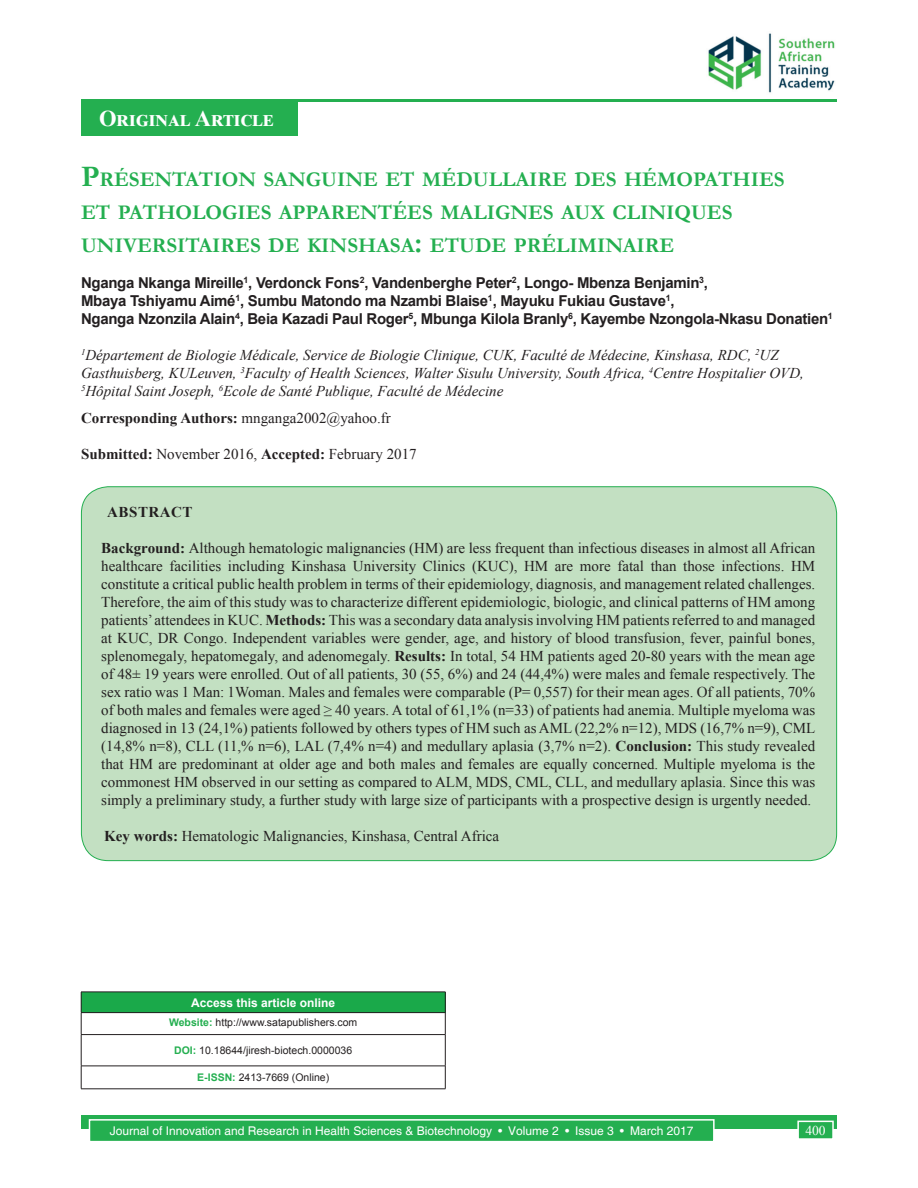
<style>
.page{position:relative;width:918px;height:1188px;background:#fff}
.page>*{position:absolute;margin:0;border:0;box-sizing:border-box;transform-origin:0 0}
.AH{font:700 22.5px "Times New Roman";color:#fff}
.AT{font:700 21px/33px "Garamond";color:#24af50}
.ABS{font:15px/18px "Times New Roman";color:#231f20;text-align:justify}
.AFF{font:italic 15px/18px "Times New Roman";color:#231f20}
.AU{font:700 15px/18px "Helvetica";letter-spacing:-.02em;color:#231f20}
.KWD{font:15px "Times New Roman";color:#231f20}
.HIS{font:15px "Times New Roman";color:#231f20}
.ADD{font:700 15px "Times New Roman";color:#231f20}
.ABSH{font:700 15px "Times New Roman";letter-spacing:.035em;color:#231f20}
.Folio{font:13.5px "Times New Roman";color:#fff}
.t1{font:12px "Helvetica";color:#fff}
.AAO{font:700 12px "Arial";color:#fff}
.WEBSITE{font:10.5px "Arial";color:#231f20}
.s1{font-size:30px}
.s2{font-weight:400}
.s3{font-weight:700}
.s4{font-weight:700;color:#24af50}
</style>
<div class="page">
<div style="left:81px;top:1116px;width:756px;height:13px;background:#24af50"></div>
<div style="left:90px;top:1120px;width:624px;height:22px;background:#24af50"></div>
<div style="left:89px;top:1119px;width:626px;height:23px;border:2px solid #fff"></div>
<div style="left:798px;top:1121px;width:35px;height:18px;background:#24af50"></div>
<div style="left:797px;top:1121px;width:37px;height:19px;border:2px solid #fff"></div>
<div style="left:81px;top:487px;width:756px;height:374px;background:#c3e0c2;border-radius:27px"></div>
<div style="left:81px;top:102px;width:216px;height:33px;background:#24af50"></div>
<hr style="left:81px;top:99px;width:756px;height:3px;background:#24af50">
<img style="left:708px;top:33px;width:127px;height:60px">
<div style="left:81px;top:992px;width:364px;height:21px;background:#1aa94a"></div>
<hr style="left:81px;top:992px;width:364px;height:1px;background:#231f20">
<hr style="left:81px;top:1012px;width:364px;height:1px;background:#231f20">
<svg style="left:81px;top:992px;width:1px;height:42px"></svg>
<hr style="left:81px;top:1035px;width:1px;height:31px;background:#231f20">
<hr style="left:81px;top:1066px;width:364px;height:1px;background:#231f20">
<svg style="left:81px;top:1066px;width:1px;height:23px"></svg>
<hr style="left:81px;top:1089px;width:364px;height:1px;background:#231f20">
<hr style="left:445px;top:1035px;width:1px;height:31px;background:#231f20">
<svg style="left:445px;top:1066px;width:1px;height:23px"></svg>
<hr style="left:81px;top:1034px;width:364px;height:1px;background:#231f20">
<svg style="left:445px;top:992px;width:1px;height:42px"></svg>
<p class="AH" style="left:99px;top:102px;width:176px">Original Article</p>
<p class="AT" style="left:81px;top:163px;width:705px"><span class="s1">P</span>RÉSENTATION SANGUINE ET MÉDULLAIRE DES HÉMOPATHIES<br>ET PATHOLOGIES APPARENTÉES MALIGNES AUX CLINIQUES<br>UNIVERSITAIRES DE KINSHASA<span class="s1">:</span> ETUDE PRÉLIMINAIRE</p>
<p class="AU" style="left:81px;top:274px;width:753px">Nganga Nkanga Mireille<sup>1</sup>, Verdonck Fons<sup>2</sup>, Vandenberghe Peter<sup>2</sup>, Longo- Mbenza Benjamin<sup>3</sup>,<br>Mbaya Tshiyamu Aimé<sup>1</sup>, Sumbu Matondo ma Nzambi Blaise<sup>1</sup>, Mayuku Fukiau Gustave<sup>1</sup>,<br>Nganga Nzonzila Alain<sup>4</sup>, Beia Kazadi Paul Roger<sup>5</sup>, Mbunga Kilola Branly<sup>6</sup>, Kayembe Nzongola-Nkasu Donatien<sup>1</sup></p>
<p class="AFF" style="left:81px;top:346px;width:724px"><sup>1</sup>Département de Biologie Médicale, Service de Biologie Clinique, CUK, Faculté de Médecine, Kinshasa, RDC, <sup>2</sup>UZ<br>Gasthuisberg, KULeuven, <sup>3</sup>Faculty of Health Sciences, Walter Sisulu University, South Africa, <sup>4</sup>Centre Hospitalier OVD,<br><sup>5</sup>Hôpital Saint Joseph, <sup>6</sup>Ecole de Santé Publique, Faculté de Médecine</p>
<p class="ADD" style="left:81px;top:408px;width:311px">Corresponding Authors: <span class="s2">mnganga2002@yahoo.fr</span></p>
<p class="HIS" style="left:81px;top:444px;width:337px"><span class="s3">Submitted:</span> November 2016, <span class="s3">Accepted:</span> February 2017</p>
<p class="ABSH" style="left:107px;top:501px;width:87px">ABSTRACT</p>
<p class="ABS" style="left:101px;top:538px;width:716px"><span class="s3">Background:</span> Although hematologic malignancies (HM) are less frequent than infectious diseases in almost all African healthcare facilities including Kinshasa University Clinics (KUC), HM are more fatal than those infections. HM constitute a critical public health problem in terms of their epidemiology, diagnosis, and management related challenges.<br>Therefore, the aim of this study was to characterize different epidemiologic, biologic, and clinical patterns of HM among patients’ attendees in KUC. <span class="s3">Methods:</span> This was a secondary data analysis involving HM patients referred to and managed at KUC, DR Congo. Independent variables were gender, age, and history of blood transfusion, fever, painful bones, splenomegaly, hepatomegaly, and adenomegaly. <span class="s3">Results:</span> In total, 54 HM patients aged 20-80 years with the mean age of 48± 19 years were enrolled. Out of all patients, 30 (55, 6%) and 24 (44,4%) were males and female respectively. The sex ratio was 1 Man: 1Woman. Males and females were comparable (P= 0,557) for their mean ages. Of all patients, 70% of both males and females were aged ≥ 40 years. A total of 61,1% (n=33) of patients had anemia. Multiple myeloma was diagnosed in 13 (24,1%) patients followed by others types of HM such as AML (22,2% n=12), MDS (16,7% n=9), CML (14,8% n=8), CLL (11,% n=6), LAL (7,4% n=4) and medullary aplasia (3,7% n=2). <span class="s3">Conclusion:</span> This study revealed that HM are predominant at older age and both males and females are equally concerned. Multiple myeloma is the commonest HM observed in our setting as compared to ALM, MDS, CML, CLL, and medullary aplasia. Since this was simply a preliminary study, a further study with large size of participants with a prospective design is urgently needed.</p>
<p class="KWD" style="left:104px;top:825px;width:396px"><span class="s3">Key words:</span> Hematologic Malignancies, Kinshasa, Central Africa</p>
<p class="AAO" style="left:191px;top:994px;width:146px">Access this article online</p>
<p class="WEBSITE" style="left:169px;top:1015px;width:190px"><span class="s4">Website:</span> http://www.satapublishers.com</p>
<p class="WEBSITE" style="left:174px;top:1043px;width:180px"><span class="s4">DOI:</span> 10.18644/jiresh-biotech.0000036</p>
<p class="WEBSITE" style="left:197px;top:1070px;width:133px"><span class="s4">E-ISSN:</span> 2413-7669 (Online)</p>
<p class="t1" style="left:110px;top:1124px;width:585px">Journal of Innovation and Research in Health Sciences &amp; Biotechnology • Volume 2 • Issue 3 • March 2017</p>
<p class="Folio" style="left:805px;top:1121px;width:22px">400</p>
</div>
